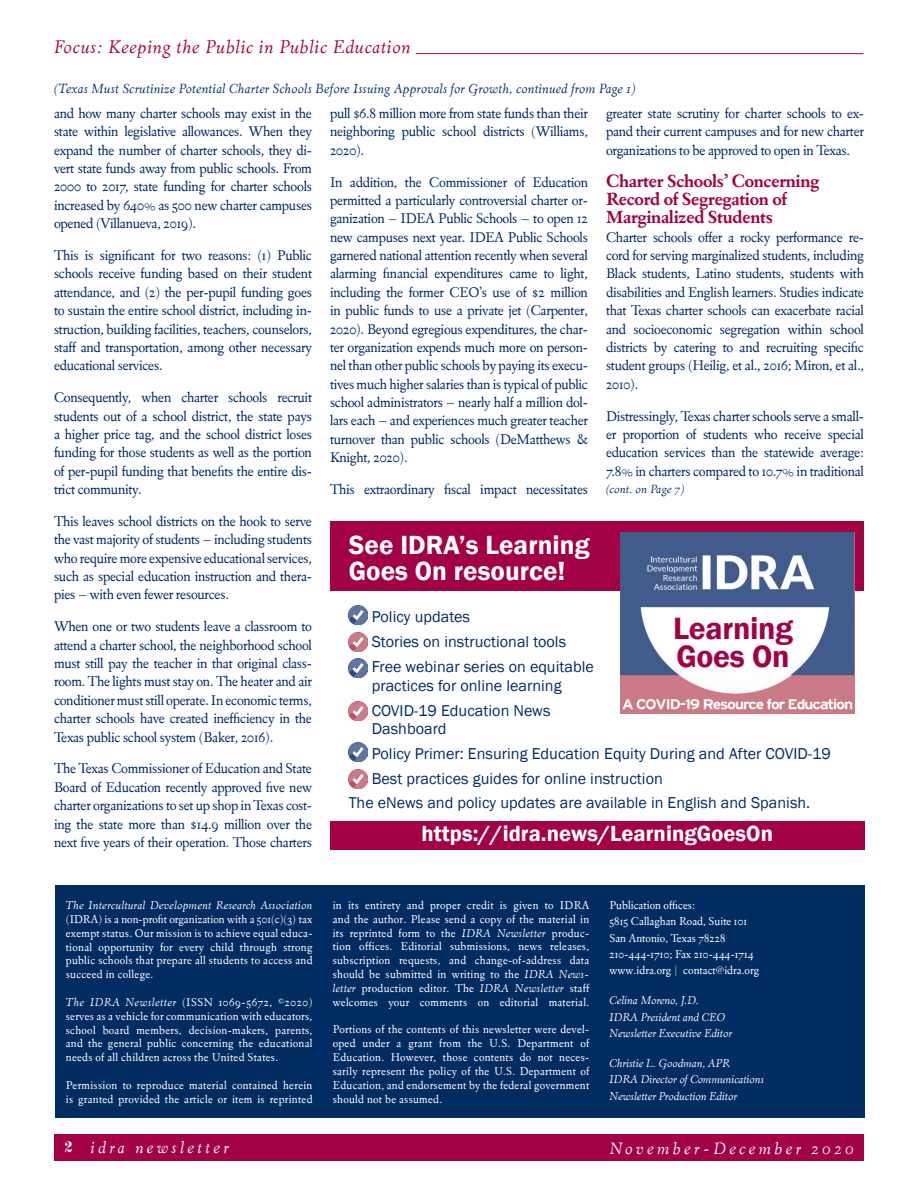
<style>
.page{position:relative;width:918px;height:1188px;background:#fff}
.page>*{position:absolute;margin:0;border:0;box-sizing:border-box;transform-origin:0 0}
.subhead{font:600 31.8px "Franklin Gothic";letter-spacing:-.01em;color:#a30146}
.subhead-2{font:600 27px/25.5px "Franklin Gothic";color:#fff}
.subhead-3{font:600 22.5px "Franklin Gothic";color:#fff}
.t1{font:italic 18.75px "Eldorado Text";letter-spacing:.04em;color:#a30146}
.Subhead_para{font:700 18px/18.5px "Eldorado Text";letter-spacing:-.02em;color:#a30146}
.t2{font:italic 16.8px "Eldorado Text";letter-spacing:.2em;color:#fff}
.subhead-4{font:16.2px/18.3px "Franklin Gothic";color:#002c62}
.Paragraph_Style_1{font:14.4px/18.3px "Eldorado Text";letter-spacing:-.02em;color:#002c62;text-align:justify}
.body{font:italic 13.5px "Eldorado Text";letter-spacing:.02em;color:#002c62}
.body-2{font:italic 12px "Eldorado Text";letter-spacing:.01em;color:#002c62}
.body-3{font:11.7px/13.8px "Eldorado Text";letter-spacing:.02em;color:#fff;text-align:justify}
.body-4{font:italic 11.7px/16.4px "Eldorado Text";color:#fff}
.body-5{font:11.7px/16.4px "Eldorado Text";color:#fff}
.s1{font-style:italic}
.s2{font-family:"Inflex MT Std";font-weight:700;font-style:normal;font-size:15px}
</style>
<div class="page">
<div style="left:54px;top:1134px;width:810px;height:27px;background:#a30146"></div>
<hr style="left:416px;top:53px;width:448px;height:1px;background:#a30146">
<div style="left:55px;top:886px;width:810px;height:232px;background:#002c62"></div>
<div style="left:330px;top:821px;width:535px;height:28px;background:#a30146"></div>
<div style="left:330px;top:522px;width:534px;height:69px;background:#a30146"></div>
<img style="left:620px;top:532px;width:235px;height:182px">
<img style="left:620px;top:532px;width:233px;height:142px">
<img style="left:349px;top:605px;width:19px;height:19px">
<img style="left:349px;top:632px;width:19px;height:19px">
<img style="left:349px;top:658px;width:19px;height:19px">
<img style="left:349px;top:701px;width:19px;height:19px">
<img style="left:349px;top:743px;width:19px;height:19px">
<img style="left:349px;top:770px;width:19px;height:19px">
<h3 class="t1" style="left:54px;top:36px;width:359px">Focus: Keeping the Public in Public Education</h3>
<p class="body" style="left:54px;top:81px;width:583px">(Texas Must Scrutinize Potential Charter Schools Before Issuing Approvals for Growth, continued from Page 1)</p>
<p class="Paragraph_Style_1" style="left:330px;top:104px;width:260px">pull $6.8 million more from state funds than their neighboring public school districts (Williams, 2020).</p>
<p class="Paragraph_Style_1" style="left:330px;top:173px;width:260px">In addition, the Commissioner of Education permitted a particularly controversial charter or&shy;ganization – IDEA Public Schools – to open 12 new campuses next year. IDEA Public Schools garnered national attention recently when several alarming financial expenditures came to light, including the former CEO’s use of $2 million in public funds to use a private jet (Carpenter, 2020). Beyond egregious expenditures, the char&shy;ter organization expends much more on person&shy;nel than other public schools by paying its execu&shy;tives much higher salaries than is typical of public school administrators – nearly half a million dol&shy;lars each – and experiences much greater teacher turnover than public schools (DeMatthews &amp; Knight, 2020).</p>
<p class="Paragraph_Style_1" style="left:330px;top:480px;width:260px">This extraordinary fiscal impact necessitates</p>
<p class="body-2" style="left:606px;top:483px;width:80px">(cont. on Page 7)</p>
<p class="Paragraph_Style_1" style="left:54px;top:104px;width:260px">and how many charter schools may exist in the state within legislative allowances. When they expand the number of charter schools, they di&shy;vert state funds away from public schools. From 2000 to 2017, state funding for charter schools increased by 640% as 500 new charter campuses opened (Villanueva, 2019).</p>
<p class="Paragraph_Style_1" style="left:54px;top:246px;width:260px">This is significant for two reasons: (1) Public schools receive funding based on their student attendance, and (2) the per-pupil funding goes to sustain the entire school district, including in&shy;struction, building facilities, teachers, counselors, staff and transportation, among other necessary educational services.</p>
<p class="Paragraph_Style_1" style="left:54px;top:389px;width:260px">Consequently, when charter schools recruit students out of a school district, the state pays a higher price tag, and the school district loses funding for those students as well as the portion of per-pupil funding that benefits the entire dis&shy;trict community.</p>
<p class="Paragraph_Style_1" style="left:54px;top:512px;width:260px">This leaves school districts on the hook to serve the vast majority of students – including students who require more expensive educational services, such as special education instruction and thera&shy;pies – with even fewer resources.</p>
<p class="Paragraph_Style_1" style="left:54px;top:618px;width:260px">When one or two students leave a classroom to attend a charter school, the neighborhood school must still pay the teacher in that original class&shy;room. The lights must stay on. The heater and air conditioner must still operate. In economic terms, charter schools have created inefficiency in the Texas public school system (Baker, 2016).</p>
<p class="Paragraph_Style_1" style="left:54px;top:760px;width:260px">The Texas Commissioner of Education and State Board of Education recently approved five new charter organizations to set up shop in Texas cost&shy;ing the state more than $14.9 million over the next five years of their operation. Those charters</p>
<p class="Paragraph_Style_1" style="left:606px;top:104px;width:260px">greater state scrutiny for charter schools to ex&shy;pand their current campuses and for new charter organizations to be approved to open in Texas.</p>
<p class="Subhead_para" style="left:606px;top:172px;width:215px">Charter Schools’ Concerning<br>Record of Segregation of<br>Marginalized Students</p>
<p class="Paragraph_Style_1" style="left:606px;top:228px;width:260px">Charter schools offer a rocky performance re&shy;cord for serving marginalized students, including Black students, Latino students, students with disabilities and English learners. Studies indicate that Texas charter schools can exacerbate racial and socioeconomic segregation within school districts by catering to and recruiting specific student groups (Heilig, et al., 2016; Miron, et al., 2010).</p>
<p class="Paragraph_Style_1" style="left:606px;top:407px;width:260px">Distressingly, Texas charter schools serve a small&shy;er proportion of students who receive special education services than the statewide average:<br>7.8% in charters compared to 10.7% in traditional</p>
<p class="subhead-2" style="left:349px;top:533px;width:242px">See IDRA’s Learning<br>Goes On resource!</p>
<p class="subhead-4" style="left:372px;top:608px;width:100px">Policy updates</p>
<p class="subhead-4" style="left:372px;top:633px;width:196px">Stories on instructional tools</p>
<p class="subhead-4" style="left:372px;top:658px;width:224px">Free webinar series on equitable practices for online learning</p>
<p class="subhead-4" style="left:372px;top:702px;width:180px">COVID-19 Education News<br>Dashboard</p>
<p class="subhead-4" style="left:372px;top:745px;width:461px">Policy Primer: Ensuring Education Equity During and After COVID-19</p>
<p class="subhead-4" style="left:372px;top:770px;width:293px">Best practices guides for online instruction</p>
<p class="subhead-4" style="left:349px;top:794px;width:463px">The eNews and policy updates are available in English and Spanish.</p>
<p class="subhead" style="left:673px;top:609px;width:121px">Learning</p>
<p class="subhead" style="left:677px;top:637px;width:115px">Goes On</p>
<p class="subhead-3" style="left:422px;top:820px;width:353px">https://idra.news/LearningGoesOn</p>
<p class="body-3" style="left:66px;top:898px;width:248px"><span class="s1">The Intercultural Development Research Association </span>(IDRA) is a non-profit organization with a 501(c)(3) tax exempt status. Our mission is to achieve equal educa&shy;tional opportunity for every child through strong public schools that prepare all students to access and succeed in college.</p>
<p class="body-3" style="left:66px;top:995px;width:248px"><span class="s1">The IDRA Newsletter</span> (ISSN 1069-5672, ©2020) serves as a vehicle for communication with educators, school board members, decision-makers, parents, and the general public concerning the educational needs of all children across the United States.</p>
<p class="body-3" style="left:66px;top:1078px;width:248px">Permission to reproduce material contained herein is granted provided the article or item is reprinted</p>
<p class="body-3" style="left:333px;top:898px;width:258px">in its entirety and proper credit is given to IDRA and the author. Please send a copy of the material in its reprinted form to the <span class="s1">IDRA Newsletter</span> produc&shy;tion offices. Editorial submissions, news releases, subscription requests, and change-of-address data should be submitted in writing to the <span class="s1">IDRA News&shy;letter</span> production editor. The <span class="s1">IDRA Newsletter</span> staff welcomes your comments on editorial material.</p>
<p class="body-3" style="left:333px;top:1023px;width:258px">Portions of the contents of this newsletter were devel&shy;oped under a grant from the U.S. Department of Education. However, those contents do not neces&shy;sarily represent the policy of the U.S. Department of Education, and endorsement by the federal government should not be assumed.</p>
<p class="body-5" style="left:610px;top:897px;width:151px">Publication offices:<br>5815 Callaghan Road, Suite 101<br>San Antonio, Texas 78228<br>210-444-1710; Fax 210-444-1714 www.idra.org | contact@idra.org</p>
<p class="body-4" style="left:610px;top:993px;width:124px">Celina Moreno, J.D.<br>IDRA President and CEO<br>Newsletter Executive Editor</p>
<p class="body-4" style="left:610px;top:1055px;width:156px">Christie L. Goodman, APR<br>IDRA Director of Communications<br>Newsletter Production Editor</p>
<p class="t2" style="left:65px;top:1138px;width:166px"><span class="s2">2</span> idra newsletter</p>
<p class="t2" style="left:610px;top:1139px;width:246px">November-December 2020</p>
</div>
